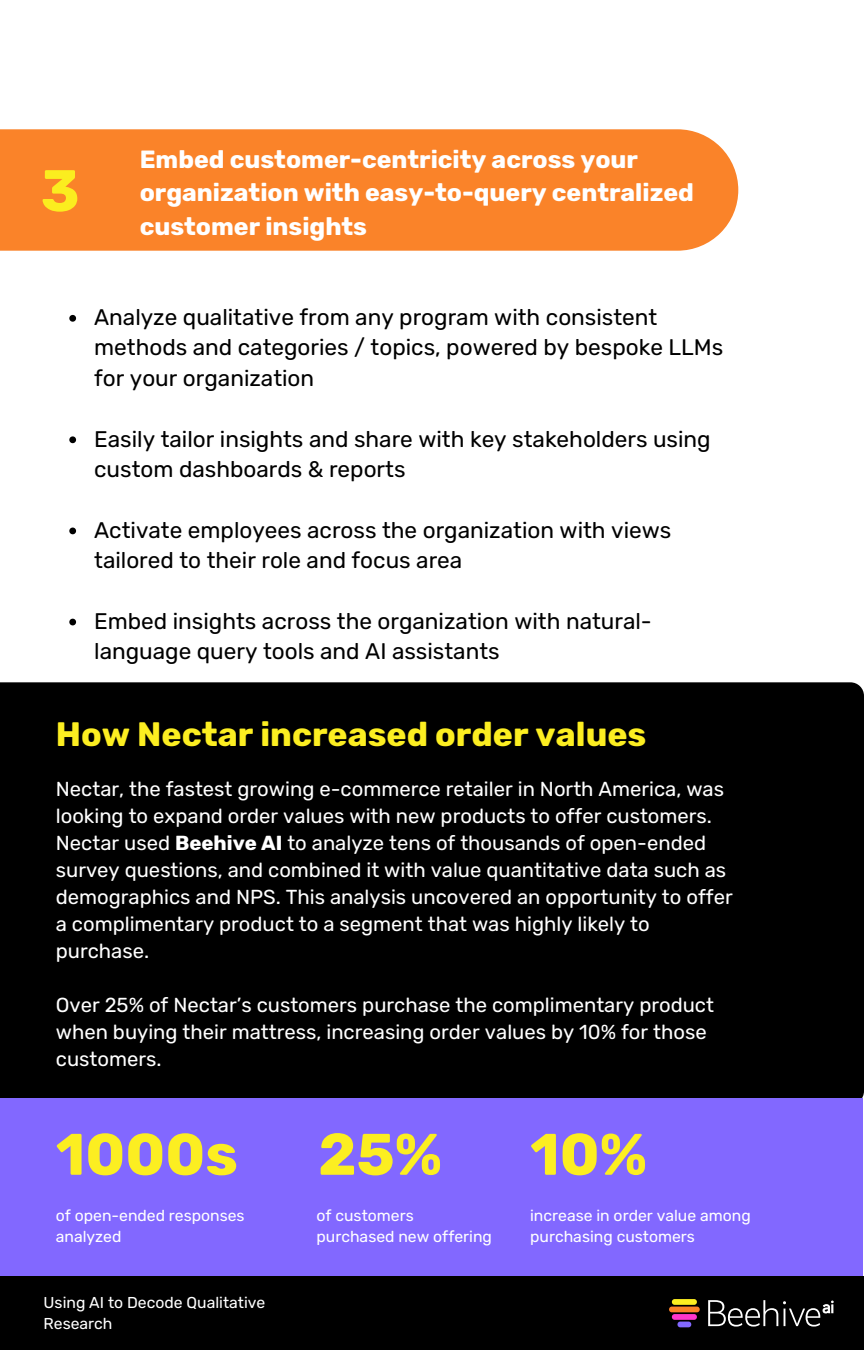
<style>
.page{position:relative;width:864px;height:1350px;background:#fff}
.page>*{position:absolute;margin:0;border:0;box-sizing:border-box;transform-origin:0 0}
.t1{font:700 58.5px "Rubik";color:#fcee21}
.t2{font:700 58.5px "Rubik";color:#fbed1f}
.t3{font:700 33.75px "Rubik";color:#fcee21}
.t4{font:700 24.75px/33.8px "Rubik";color:#fff}
.t5{font:22.5px/30.4px "Rubik";color:#000}
.t6{font:20.25px/27px "Rubik";color:#fff}
.t7{font:15.75px/20.9px "Rubik";color:#fff}
.s1{font-weight:700}
</style>
<div class="page">
<div style="left:0;top:129px;width:738px;height:122px;background:#fa8329"></div>
<svg style="left:69px;top:315px;width:7px;height:7px"></svg>
<svg style="left:69px;top:436px;width:7px;height:7px"></svg>
<svg style="left:69px;top:528px;width:7px;height:6px"></svg>
<svg style="left:69px;top:619px;width:7px;height:6px"></svg>
<div style="left:0;top:682px;width:864px;height:416px;background:#000"></div>
<div style="left:0;top:1098px;width:863px;height:252px;background:#8268ff"></div>
<div style="left:0;top:1276px;width:864px;height:74px;background:#000"></div>
<svg style="left:708px;top:1300px;width:125px;height:27px"></svg>
<svg style="left:669px;top:1299px;width:31px;height:28px"></svg>
<h3 class="t2" style="left:41px;top:156px;width:40px">3</h3>
<p class="t4" style="left:140px;top:142px;width:556px">Embed customer-centricity across your organization with easy-to-query centralized customer insights</p>
<p class="t5" style="left:94px;top:302px;width:631px">Analyze qualitative from any program with consistent methods and categories / topics, powered by bespoke LLMs for your organization</p>
<p class="t5" style="left:94px;top:424px;width:618px">Easily tailor insights and share with key stakeholders using custom dashboards &amp; reports</p>
<p class="t5" style="left:94px;top:515px;width:579px">Activate employees across the organization with views tailored to their role and focus area</p>
<p class="t5" style="left:94px;top:606px;width:559px">Embed insights across the organization with natural&shy;language query tools and AI assistants</p>
<h2 class="t3" style="left:56px;top:714px;width:592px">How Nectar increased order values</h2>
<h5 class="t6" style="left:56px;top:776px;width:678px">Nectar, the fastest growing e-commerce retailer in North America, was looking to expand order values with new products to offer customers.<br>Nectar used <span class="s1">Beehive AI</span> to analyze tens of thousands of open-ended survey questions, and combined it with value quantitative data such as demographics and NPS. This analysis uncovered an opportunity to offer a complimentary product to a segment that was highly likely to purchase.</h5>
<h5 class="t6" style="left:56px;top:992px;width:660px">Over 25% of Nectar’s customers purchase the complimentary product when buying their mattress, increasing order values by 10% for those customers.</h5>
<h1 class="t1" style="left:56px;top:1120px;width:184px">1000s</h1>
<p class="t7" style="left:56px;top:1205px;width:190px">of open-ended responses analyzed</p>
<p class="t7" style="left:44px;top:1292px;width:223px">Using AI to Decode Qualitative<br>Research</p>
<h1 class="t1" style="left:318px;top:1120px;width:125px">25%</h1>
<p class="t7" style="left:317px;top:1205px;width:177px">of customers purchased new offering</p>
<h1 class="t1" style="left:530px;top:1120px;width:118px">10%</h1>
<p class="t7" style="left:530px;top:1205px;width:222px">increase in order value among purchasing customers</p>
</div>
